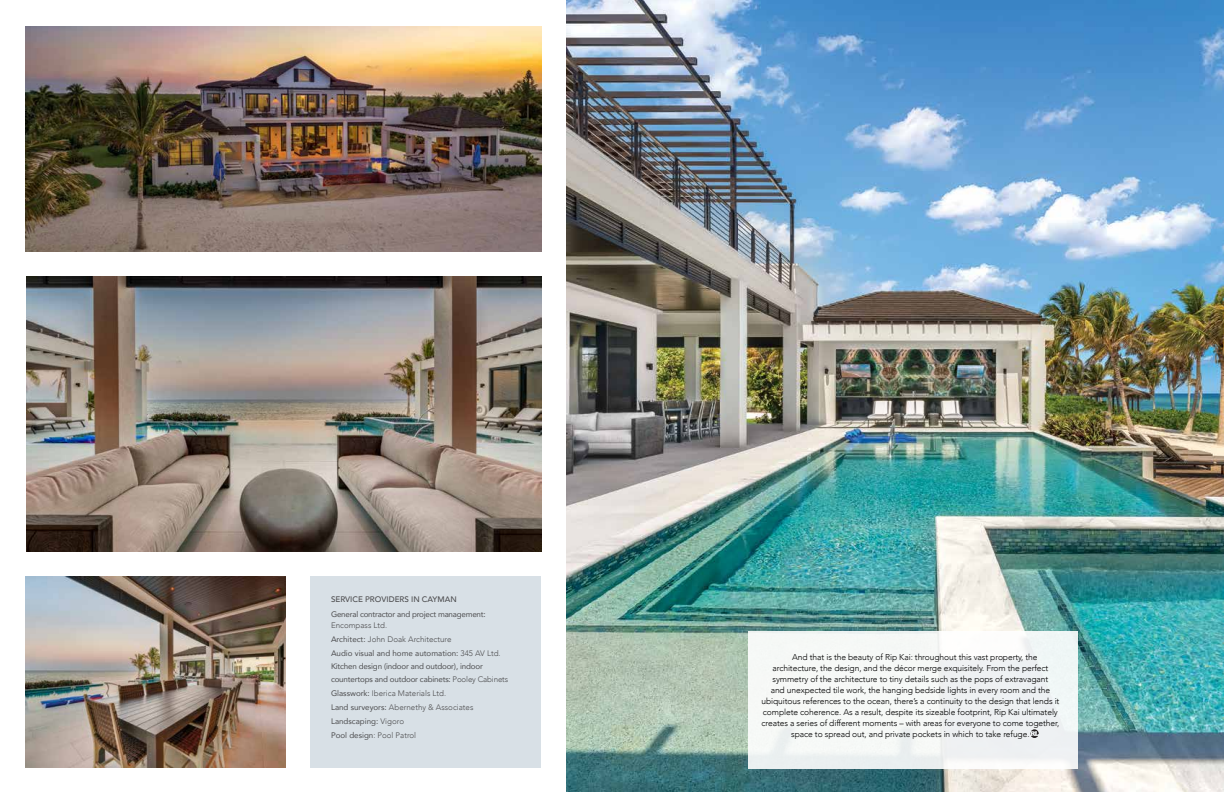
<style>
.page{position:relative;width:1224px;height:792px;background:#fff}
.page>*{position:absolute;margin:0;border:0;box-sizing:border-box;transform-origin:0 0}
.t1{font:300 8.5px "Avenir";letter-spacing:-.01em;color:#000}
.t2{font:300 8px/14px "Avenir";color:#4d4d4f}
.t3{font:8px/13px "Avenir";letter-spacing:-.02em;color:#4d4d4f}
.t4{font:500 8px "Avenir";color:#4d4d4f}
.s1{font-weight:400}
.s2{font-weight:300}
</style>
<div class="page">
<img style="left:566px;top:0;width:658px;height:792px">
<div style="left:748px;top:631px;width:330px;height:138px;background:#f5f8f6"></div>
<img style="left:26px;top:27px;width:515px;height:225px">
<img style="left:26px;top:277px;width:515px;height:274px">
<div style="left:310px;top:576px;width:231px;height:192px;background:#d8e0e6"></div>
<img style="left:26px;top:576px;width:260px;height:192px">
<svg style="left:1030px;top:729px;width:9px;height:9px"></svg>
<p class="t4" style="left:331px;top:592px;width:127px">SERVICE PROVIDERS IN CAYMAN</p>
<p class="t3" style="left:331px;top:607px;width:156px">General contractor and project management:</p>
<p class="t2" style="left:331px;top:618px;width:171px">Encompass Ltd.<br><span class="s1">Architect:</span> John Doak Architecture<br><span class="s1">Audio visual and home automation:</span> 345 AV Ltd.</p>
<p class="t3" style="left:331px;top:659px;width:179px">Kitchen design (indoor and outdoor), indoor countertops and outdoor cabinets: <span class="s2">Pooley Cabinets</span></p>
<p class="t2" style="left:331px;top:686px;width:144px"><span class="s1">Glasswork:</span> Iberica Materials Ltd.<br><span class="s1">Land surveyors:</span> Abernethy &amp; Associates<br><span class="s1">Landscaping:</span> Vigoro<br><span class="s1">Pool design</span>: Pool Patrol</p>
<p class="t1" style="left:792px;top:653px;width:247px">And that is the beauty of Rip Kai: throughout this vast property, the</p>
<p class="t1" style="left:772px;top:664px;width:277px">architecture, the design, and the décor merge exquisitely. From the perfect</p>
<p class="t1" style="left:773px;top:675px;width:277px">symmetry of the architecture to tiny details such as the pops of extravagant</p>
<p class="t1" style="left:771px;top:686px;width:281px">and unexpected tile work, the hanging bedside lights in every room and the</p>
<p class="t1" style="left:761px;top:697px;width:300px">ubiquitous references to the ocean, there’s a continuity to the design that lends it</p>
<p class="t1" style="left:763px;top:708px;width:296px">complete coherence. As a result, despite its sizeable footprint, Rip Kai ultimately</p>
<p class="t1" style="left:762px;top:719px;width:299px">creates a series of different moments – with areas for everyone to come together,</p>
<p class="t1" style="left:791px;top:730px;width:240px">space to spread out, and private pockets in which to take refuge.</p>
</div>
